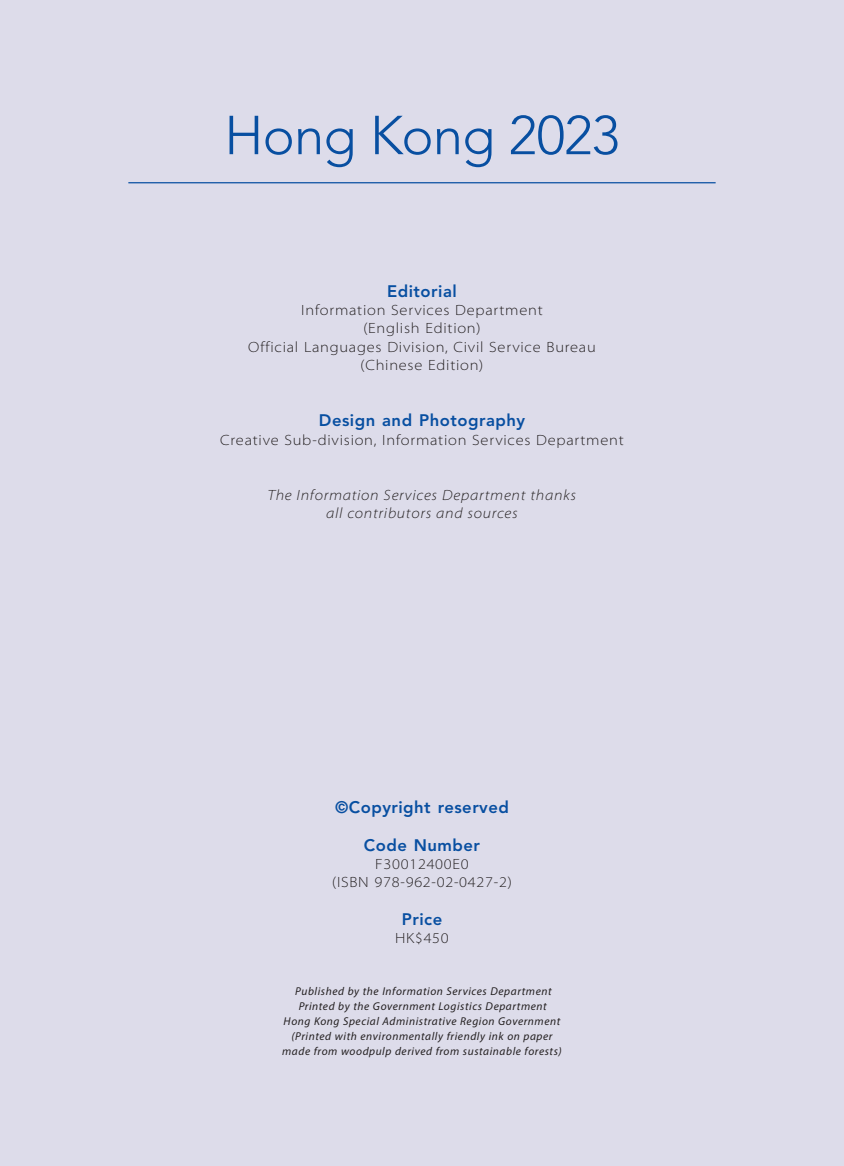
<style>
.page{position:relative;width:844px;height:1166px;background:#fff}
.page>*{position:absolute;margin:0;border:0;box-sizing:border-box;transform-origin:0 0}
.t1{font:300 54.25px "Avenir LT Std";letter-spacing:-.015em;color:#084fa1}
.t2{font:800 16.62px "Avenir LT Std";letter-spacing:.03em;color:#084fa1}
.t3{font:300 semi-expanded 14.88px/18.4px "Myriad Pro";letter-spacing:.05em;color:#231f20;text-align:center}
.t4{font:italic 300 semi-expanded 14.88px/18.4px "Myriad Pro";letter-spacing:.05em;color:#231f20;text-align:center}
.t5{font:italic 11.38px/14.9px "Myriad Pro";letter-spacing:.05em;color:#231f20;text-align:center}
</style>
<div class="page">
<div style="left:0;top:0;width:843px;height:1166px;background:#dddcea"></div>
<hr style="left:128px;top:182px;width:587px;height:1px;background:#084fa1">
<h1 class="t1" style="left:224px;top:104px;width:397px">Hong Kong 2023</h1>
<h2 class="t2" style="left:387px;top:281px;width:71px">Editorial</h2>
<h3 class="t3" style="left:248px;top:301px;width:349px">Information Services Department<br>(English Edition)<br>Official Languages Division, Civil Service Bureau (Chinese Edition)</h3>
<h2 class="t2" style="left:319px;top:410px;width:208px">Design and Photography</h2>
<h3 class="t3" style="left:220px;top:430px;width:405px">Creative Sub-division, Information Services Department</h3>
<h3 class="t4" style="left:268px;top:486px;width:310px">The Information Services Department thanks all contributors and sources</h3>
<h2 class="t2" style="left:335px;top:797px;width:175px">©Copyright reserved</h2>
<h2 class="t2" style="left:364px;top:835px;width:118px">Code Number</h2>
<h3 class="t3" style="left:332px;top:855px;width:181px">F30012400E0<br>(ISBN 978-962-02-0427-2)</h3>
<h2 class="t2" style="left:401px;top:909px;width:42px">Price</h2>
<h3 class="t3" style="left:395px;top:929px;width:55px">HK$450</h3>
<p class="t5" style="left:282px;top:983px;width:281px">Published by the Information Services Department Printed by the Government Logistics Department<br>Hong Kong Special Administrative Region Government (Printed with environmentally friendly ink on paper made from woodpulp derived from sustainable forests)</p>
</div>
